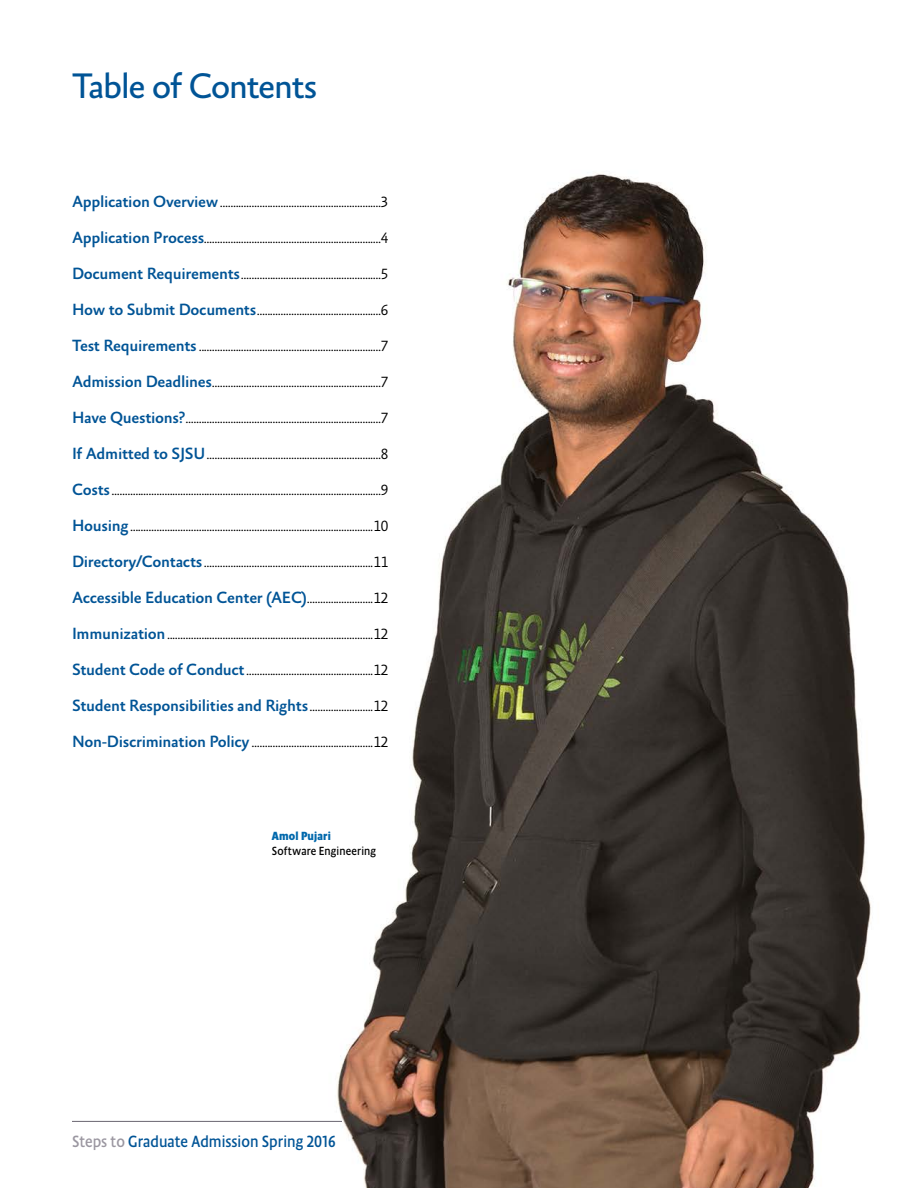
<style>
.page{position:relative;width:918px;height:1188px;background:#fff}
.page>*{position:absolute;margin:0;border:0;box-sizing:border-box;transform-origin:0 0}
._00A__Page_Head{font:36px "Absara Sans OT";letter-spacing:-.045em;color:#005496}
.t1{font:500 16.5px "Absara Sans OT";letter-spacing:-.02em;color:#005496}
.t2{font:16.5px "Absara Sans Head OT";color:#005496}
.t3{font:300 15px "Absara Sans OT";letter-spacing:-.02em;color:#000}
.Captions{font:12px "Absara Sans Head OT";letter-spacing:.01em;color:#000}
.Captions-2{font:700 12px "Absara Sans Head OT";letter-spacing:.015em;color:#0068ac}
.s1{font-weight:500;font-size:16.5px;color:#005496}
.s2{font-weight:300;font-size:15px;color:#000}
.s3{color:#9b97a1}
</style>
<div class="page">
<img style="left:306px;top:173px;width:565px;height:1015px">
<hr style="left:72px;top:1121px;width:270px;height:1px;background:#6a6571">
<p class="_00A__Page_Head" style="left:72px;top:67px;width:247px">Table of Contents</p>
<p class="t3" style="left:72px;top:194px;width:318px"><span class="s1">Application Overview</span>.............................................................3</p>
<p class="t3" style="left:72px;top:230px;width:318px"><span class="s1">Application Process</span>...................................................................4</p>
<p class="t3" style="left:72px;top:266px;width:318px"><span class="s1">Document Requirements</span>.....................................................5</p>
<p class="t3" style="left:72px;top:302px;width:318px"><span class="s1">How to Submit Documents</span>...............................................6</p>
<p class="t3" style="left:72px;top:338px;width:318px"><span class="s1">Test Requirements</span> .....................................................................7</p>
<p class="t3" style="left:72px;top:374px;width:318px"><span class="s1">Admission Deadlines</span>................................................................7</p>
<p class="t3" style="left:72px;top:410px;width:318px"><span class="s1">Have Questions?</span>..........................................................................7</p>
<p class="t3" style="left:72px;top:446px;width:318px"><span class="s1">If Admitted to SJSU</span>..................................................................8</p>
<p class="t3" style="left:72px;top:482px;width:318px"><span class="s1">Costs</span>......................................................................................................9</p>
<p class="t3" style="left:72px;top:518px;width:318px"><span class="s1">Housing</span>............................................................................................10</p>
<p class="t3" style="left:72px;top:554px;width:318px"><span class="s1">Directory/Contacts</span>................................................................11</p>
<p class="t1" style="left:72px;top:589px;width:318px">Accessible Education Center (AEC)<span class="s2">.........................12</span></p>
<p class="t3" style="left:72px;top:626px;width:318px"><span class="s1">Immunization</span>..............................................................................12</p>
<p class="t3" style="left:72px;top:662px;width:318px"><span class="s1">Student Code of Conduct</span>................................................12</p>
<p class="t1" style="left:72px;top:697px;width:318px">Student Responsibilities and Rights<span class="s2">........................12</span></p>
<p class="t3" style="left:72px;top:734px;width:318px"><span class="s1">Non-Discrimination Policy</span>..............................................12</p>
<p class="Captions-2" style="left:272px;top:829px;width:61px">Amol Pujari</p>
<p class="Captions" style="left:272px;top:844px;width:106px">Software Engineering</p>
<p class="t2" style="left:72px;top:1132px;width:265px"><span class="s3">Steps to</span> Graduate Admission Spring 2016</p>
</div>
